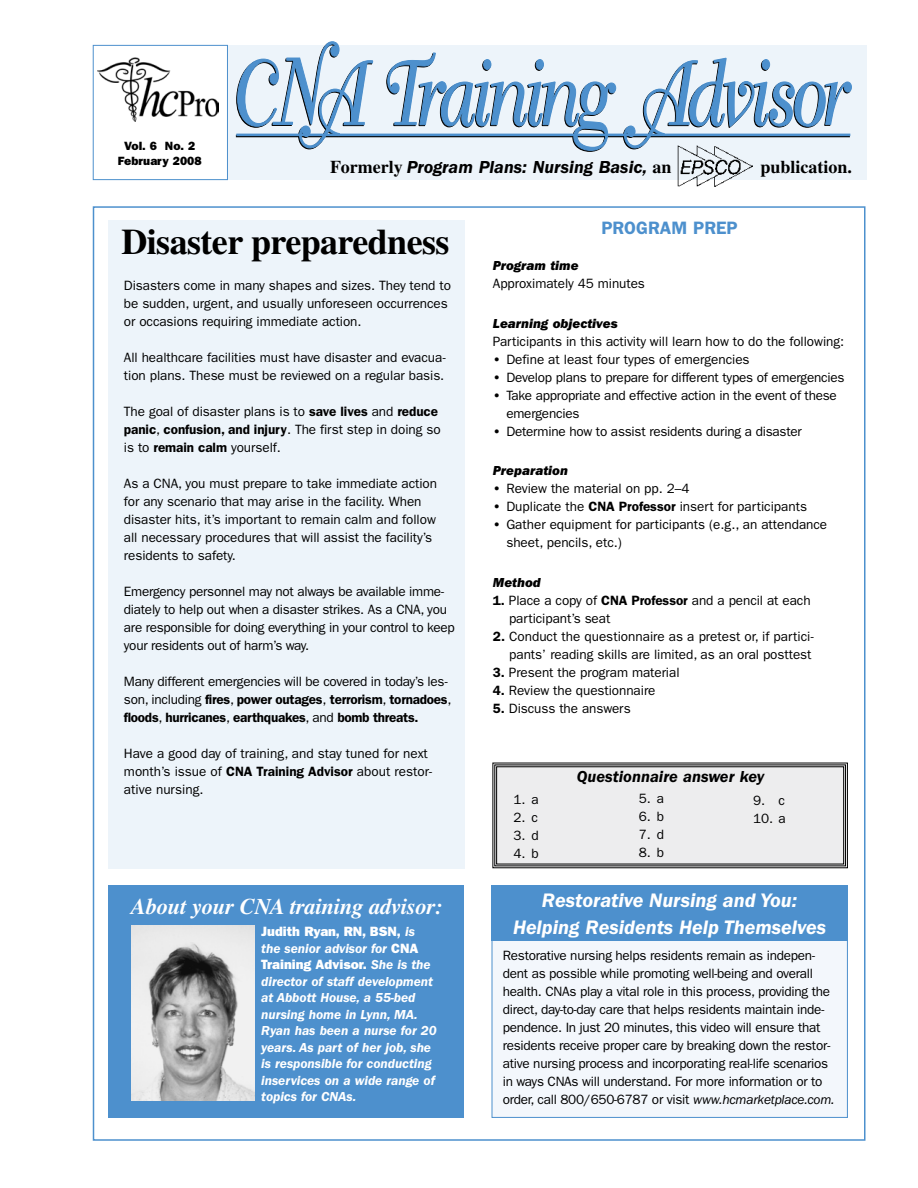
<style>
.page{position:relative;width:918px;height:1188px;background:#fff}
.page>*{position:absolute;margin:0;border:0;box-sizing:border-box;transform-origin:0 0}
.t1{font:700 36px "Times LT Std";letter-spacing:-.015em;color:#000}
.t2{font:italic 700 22.5px "Times LT Std";letter-spacing:-.01em;color:#fff}
.t3{font:italic 600 20.25px/27px "ITC Franklin Gothic Std";color:#fff;text-align:center}
.t4{font:italic 600 18px "ITC Franklin Gothic Std";color:#000}
.t5{font:700 18px "Times LT Std";color:#000}
.t6{font:600 18px "ITC Franklin Gothic Std";color:#4d90cd}
.t7{font:italic 600 16.5px "ITC Franklin Gothic Std";color:#000}
.t8{font:13.5px/18px "ITC Franklin Gothic Std";letter-spacing:-.005em;color:#000}
.t9{font:italic 600 13.5px/16.5px "ITC Franklin Gothic Std";letter-spacing:-.005em;color:#fff}
.t10{font:600 13.5px/18px "ITC Franklin Gothic Std";letter-spacing:-.02em;color:#000}
.t11{font:13.5px "ITC Franklin Gothic Std Hvy It";color:#000}
.t12{font:13.5px "ITC Franklin Gothic Std Hvy";letter-spacing:-.005em;color:#fff}
.t13{font:12px/15px "ITC Franklin Gothic Std Hvy";color:#000;text-align:center}
.s1{font-family:"Times LT Std";font-weight:700;font-style:normal}
.s2{font-weight:600}
.s3{font-weight:400}
.s4{font-family:"ITC Franklin Gothic Std";font-weight:600;font-style:italic}
.s5{font-family:"ITC Franklin Gothic Std Hvy";font-weight:400;font-style:normal}
.s6{font-style:italic}
</style>
<div class="page">
<div style="left:108px;top:220px;width:356px;height:648px;background:#edf4fa"></div>
<div style="left:227px;top:45px;width:639px;height:135px;background:#edf4fa"></div>
<hr style="left:236px;top:135px;width:614px;height:2px;background:#000">
<svg style="left:386px;top:52px;width:230px;height:100px"></svg>
<svg style="left:623px;top:58px;width:229px;height:92px"></svg>
<svg style="left:236px;top:41px;width:137px;height:109px"></svg>
<hr style="left:236px;top:134px;width:614px;height:2px;background:#4d90cd">
<div style="left:93px;top:45px;width:135px;height:135px;border:1px solid #4d90cd"></div>
<img style="left:98px;top:58px;width:121px;height:64px">
<img style="left:678px;top:144px;width:75px;height:43px">
<div style="left:108px;top:886px;width:356px;height:232px;background:#4d90cd"></div>
<img style="left:132px;top:926px;width:123px;height:175px">
<svg style="left:492px;top:762px;width:356px;height:107px"></svg>
<div style="left:492px;top:911px;width:355px;height:206px;background:#f3f7fc"></div>
<div style="left:491px;top:886px;width:357px;height:55px;background:#4d90cd"></div>
<p class="t13" style="left:118px;top:139px;width:85px">Vol. 6 No. 2<br>February 2008</p>
<h3 class="t4" style="left:330px;top:157px;width:343px"><span class="s1">Formerly</span> Program Plans: Nursing Basic, <span class="s1">an</span></h3>
<h3 class="t5" style="left:760px;top:156px;width:93px">publication.</h3>
<h1 class="t1" style="left:121px;top:220px;width:330px">Disaster preparedness</h1>
<p class="t8" style="left:124px;top:277px;width:329px">Disasters come in many shapes and sizes. They tend to be sudden, urgent, and usually unforeseen occurrences or occasions requiring immediate action.</p>
<p class="t8" style="left:124px;top:349px;width:323px">All healthcare facilities must have disaster and evacua&shy;tion plans. These must be reviewed on a regular basis.</p>
<p class="t8" style="left:124px;top:403px;width:318px">The goal of disaster plans is to <span class="s2">save lives</span> and <span class="s2">reduce panic</span>, <span class="s2">confusion, and injury</span>. The first step in doing so is to <span class="s2">remain calm</span> yourself.</p>
<p class="t8" style="left:124px;top:475px;width:315px">As a CNA, you must prepare to take immediate action for any scenario that may arise in the facility. When disaster hits, it’s important to remain calm and follow all necessary procedures that will assist the facility’s residents to safety.</p>
<p class="t8" style="left:124px;top:583px;width:332px">Emergency personnel may not always be available imme&shy;diately to help out when a disaster strikes. As a CNA, you are responsible for doing everything in your control to keep your residents out of harm’s way.</p>
<p class="t10" style="left:124px;top:673px;width:329px"><span class="s3">Many different emergencies will be covered in today’s les&shy;son, including</span> fires<span class="s3">,</span> power outages<span class="s3">,</span> terrorism<span class="s3">,</span> tornadoes<span class="s3">, </span>floods<span class="s3">,</span> hurricanes<span class="s3">,</span> earthquakes<span class="s3">, and</span> bomb threats.</p>
<p class="t8" style="left:124px;top:745px;width:310px">Have a good day of training, and stay tuned for next month’s issue of <span class="s2">CNA Training Advisor</span> about restor&shy;ative nursing.</p>
<h2 class="t2" style="left:131px;top:893px;width:313px">About your CNA training advisor:</h2>
<p class="t12" style="left:261px;top:924px;width:155px">Judith Ryan, RN, BSN, <span class="s4">is</span></p>
<p class="t9" style="left:261px;top:940px;width:159px">the senior advisor for <span class="s5">CNA</span></p>
<p class="t12" style="left:261px;top:957px;width:171px">Training Advisor. <span class="s4">She is the</span></p>
<p class="t9" style="left:261px;top:973px;width:177px">director of staff development at Abbott House, a 55-bed nursing home in Lynn, MA.<br>Ryan has been a nurse for 20 years. As part of her job, she is responsible for conducting inservices on a wide range of topics for CNAs.</p>
<h3 class="t6" style="left:601px;top:217px;width:138px">PROGRAM PREP</h3>
<p class="t11" style="left:493px;top:258px;width:87px">Program time</p>
<p class="t8" style="left:493px;top:275px;width:154px">Approximately 45 minutes</p>
<p class="t11" style="left:493px;top:315px;width:126px">Learning objectives</p>
<p class="t8" style="left:493px;top:332px;width:353px">Participants in this activity will learn how to do the following:</p>
<p class="t8" style="left:493px;top:350px;width:258px"><span class="s2">•</span> Define at least four types of emergencies</p>
<p class="t8" style="left:493px;top:368px;width:353px"><span class="s2">•</span> Develop plans to prepare for different types of emergencies</p>
<p class="t8" style="left:506px;top:386px;width:332px;text-indent:-14px"><span class="s2">•</span> Take appropriate and effective action in the event of these emergencies</p>
<p class="t8" style="left:493px;top:422px;width:310px"><span class="s2">•</span> Determine how to assist residents during a disaster</p>
<p class="t11" style="left:493px;top:463px;width:77px">Preparation</p>
<p class="t8" style="left:493px;top:480px;width:198px"><span class="s2">•</span> Review the material on pp. 2–4</p>
<p class="t8" style="left:493px;top:498px;width:316px"><span class="s2">•</span> Duplicate the <span class="s2">CNA Professor</span> insert for participants</p>
<p class="t8" style="left:506px;top:516px;width:322px;text-indent:-14px"><span class="s2">•</span> Gather equipment for participants (e.g., an attendance sheet, pencils, etc.)</p>
<p class="t11" style="left:493px;top:575px;width:49px">Method</p>
<p class="t8" style="left:509px;top:592px;width:303px;text-indent:-16px"><span class="s2">1.</span> Place a copy of <span class="s2">CNA Professor</span> and a pencil at each participant’s seat</p>
<p class="t8" style="left:493px;top:628px;width:322px;text-align:right"><span class="s2">2.</span> Conduct the questionnaire as a pretest or, if partici&shy;pants’ reading skills are limited, as an oral posttest</p>
<p class="t8" style="left:493px;top:664px;width:188px"><span class="s2">3.</span> Present the program material</p>
<p class="t8" style="left:493px;top:682px;width:164px"><span class="s2">4.</span> Review the questionnaire</p>
<p class="t8" style="left:493px;top:700px;width:139px"><span class="s2">5.</span> Discuss the answers</p>
<p class="t8" style="left:513px;top:790px;width:27px">1. a</p>
<p class="t8" style="left:513px;top:808px;width:26px">2. c</p>
<p class="t8" style="left:513px;top:826px;width:27px">3. d</p>
<p class="t8" style="left:513px;top:844px;width:27px">4. b</p>
<p class="t7" style="left:577px;top:768px;width:189px">Questionnaire answer key</p>
<p class="t8" style="left:639px;top:790px;width:27px">5. a</p>
<p class="t8" style="left:639px;top:808px;width:27px">6. b</p>
<p class="t8" style="left:639px;top:826px;width:27px">7. d</p>
<p class="t8" style="left:639px;top:844px;width:27px">8. b</p>
<p class="t8" style="left:753px;top:792px;width:33px">9. c</p>
<p class="t8" style="left:753px;top:810px;width:34px">10. a</p>
<h3 class="t3" style="left:513px;top:887px;width:315px">Restorative Nursing and You:<br>Helping Residents Help Themselves</h3>
<p class="t8" style="left:503px;top:946px;width:333px">Restorative nursing helps residents remain as indepen&shy;dent as possible while promoting well-being and overall health. CNAs play a vital role in this process, providing the direct, day-to-day care that helps residents maintain inde&shy;pendence. In just 20 minutes, this video will ensure that residents receive proper care by breaking down the restor&shy;ative nursing process and incorporating real-life scenarios in ways CNAs will understand. For more information or to order, call 800/650-6787 or visit <span class="s6">www.hcmarketplace.com.</span></p>
</div>
